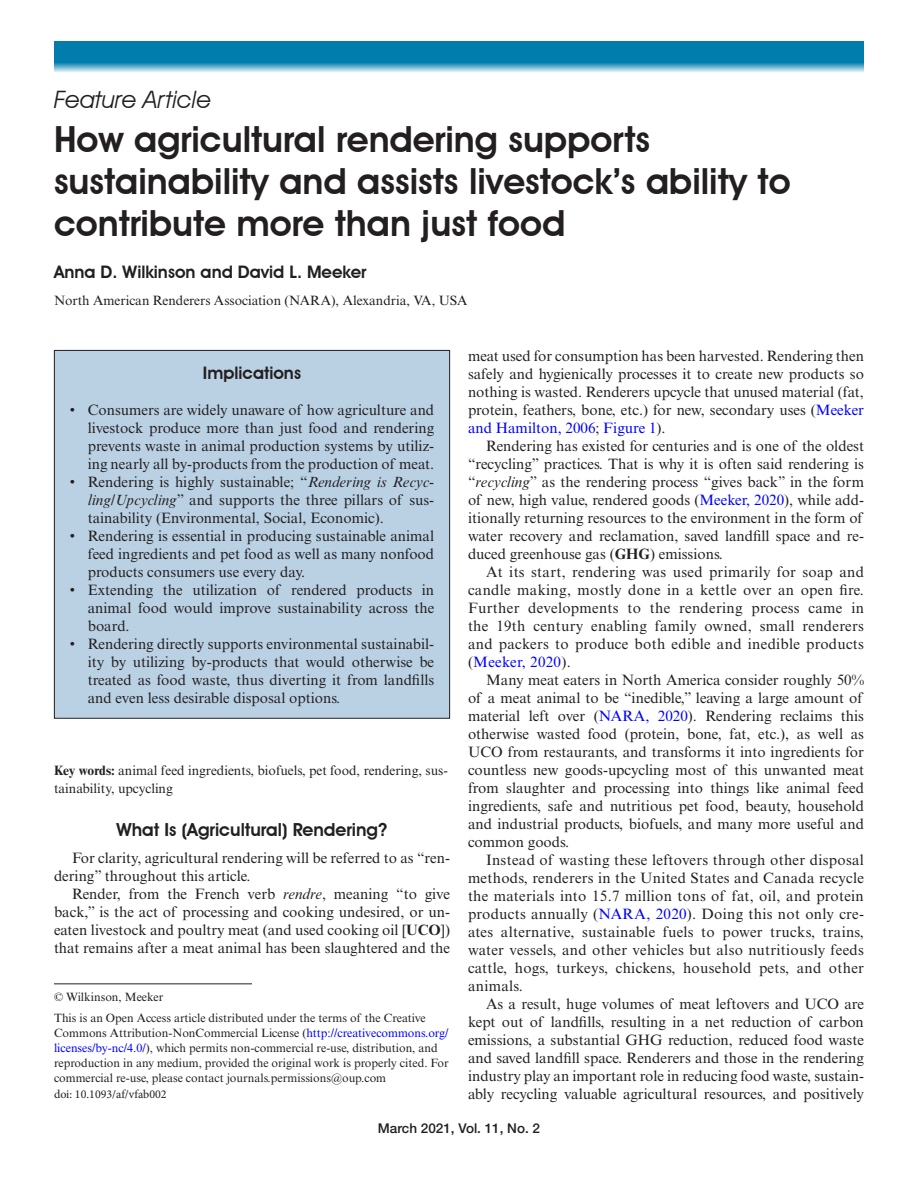
<style>
.page{position:relative;width:918px;height:1188px;background:#fff}
.page>*{position:absolute;margin:0;border:0;box-sizing:border-box;transform-origin:0 0}
.t1{font:600 36px/42px "Avant Garde IT Cby BT";color:#231f20}
.t2{font:italic 24px "Avant Garde IT Cby BT";color:#231f20}
.t3{font:600 18px "Avant Garde IT Cby BT";color:#231f20}
.t4{font:600 17.25px "Avant Garde IT Cby BT";color:#231f20}
.t5{font:15px/18px "Times New Roman MT Std";color:#231f20;text-align:justify}
.t6{font:13.5px/18px "Times New Roman MT Std";color:#231f20}
.t7{font:500 13.5px "Helvetica Neue LT Std";color:#231f20}
.t8{font:12px/15px "Times New Roman MT Std";color:#231f20}
.t9{font:12px "Minion Pro";color:#231f20}
.s1{font-style:italic}
.s2{font-weight:700}
.s3{color:#00f}
</style>
<div class="page">
<svg style="left:54px;top:41px;width:810px;height:31px;background:#238eb8"></svg>
<hr style="left:54px;top:983px;width:198px;height:1px;background:#231f20">
<div style="left:54px;top:350px;width:396px;height:368px;background:#bad1e4"></div>
<div style="left:54px;top:350px;width:396px;height:369px;border:1px solid #231f20"></div>
<h2 class="t2" style="left:54px;top:85px;width:158px">Feature Article</h2>
<h1 class="t1" style="left:54px;top:118px;width:738px">How agricultural rendering supports sustainability and assists livestock’s ability to contribute more than just food</h1>
<p class="t4" style="left:54px;top:261px;width:314px">Anna D. Wilkinson and David L. Meeker</p>
<p class="t6" style="left:54px;top:291px;width:415px">North American Renderers Association (NARA), Alexandria, VA, USA</p>
<p class="t4" style="left:203px;top:362px;width:100px">Implications</p>
<p class="t5" style="left:88px;top:401px;width:348px;text-indent:-18px">• Consumers are widely unaware of how agriculture and livestock produce more than just food and rendering prevents waste in animal production systems by utiliz&shy;ing nearly all by-products from the production of meat.</p>
<p class="t5" style="left:88px;top:473px;width:348px;text-indent:-18px">• Rendering is highly sustainable; “<span class="s1">Rendering is Recyc&shy;ling/Upcycling</span>” and supports the three pillars of sus&shy;tainability (Environmental, Social, Economic).</p>
<p class="t5" style="left:88px;top:527px;width:348px;text-indent:-18px">• Rendering is essential in producing sustainable animal feed ingredients and pet food as well as many nonfood products consumers use every day.</p>
<p class="t5" style="left:88px;top:581px;width:348px;text-indent:-18px">• Extending the utilization of rendered products in animal food would improve sustainability across the board.</p>
<p class="t5" style="left:88px;top:635px;width:348px;text-indent:-18px">• Rendering directly supports environmental sustainabil&shy;ity by utilizing by-products that would otherwise be treated as food waste, thus diverting it from landfills and even less desirable disposal options.</p>
<p class="t6" style="left:54px;top:761px;width:395px"><span class="s2">Key words:</span> animal feed ingredients, biofuels, pet food, rendering, sus&shy;tainability, upcycling</p>
<p class="t3" style="left:117px;top:819px;width:272px">What Is (Agricultural) Rendering?</p>
<p class="t5" style="left:54px;top:849px;width:398px;text-indent:18px">For clarity, agricultural rendering will be referred to as “ren&shy;dering” throughout this article.</p>
<p class="t5" style="left:54px;top:885px;width:398px;text-indent:18px">Render, from the French verb <span class="s1">rendre</span>, meaning “to give back,” is the act of processing and cooking undesired, or un&shy;eaten livestock and poultry meat (and used cooking oil [<span class="s2">UCO</span>]) that remains after a meat animal has been slaughtered and the</p>
<p class="t8" style="left:54px;top:989px;width:111px">© Wilkinson, Meeker</p>
<p class="t8" style="left:54px;top:1010px;width:396px">This is an Open Access article distributed under the terms of the Creative Commons Attribution-NonCommercial License (<span class="s3">http://creativecommons.org/ licenses/by-nc/4.0/</span>), which permits non-commercial re-use, distribution, and reproduction in any medium, provided the original work is properly cited. For commercial re-use, please contact journals.permissions@oup.com</p>
<p class="t9" style="left:54px;top:1086px;width:114px">doi: 10.1093/af/vfab002</p>
<p class="t5" style="left:468px;top:347px;width:398px">meat used for consumption has been harvested. Rendering then safely and hygienically processes it to create new products so nothing is wasted. Renderers upcycle that unused material (fat, protein, feathers, bone, etc.) for new, secondary uses (<span class="s3">Meeker and Hamilton, 2006</span>; <span class="s3">Figure 1</span>).</p>
<p class="t5" style="left:468px;top:437px;width:398px;text-indent:18px">Rendering has existed for centuries and is one of the oldest “recycling” practices. That is why it is often said rendering is “<span class="s1">recycling</span>” as the rendering process “gives back” in the form of new, high value, rendered goods (<span class="s3">Meeker, 2020</span>), while add&shy;itionally returning resources to the environment in the form of water recovery and reclamation, saved landfill space and re&shy;duced greenhouse gas (<span class="s2">GHG</span>) emissions.</p>
<p class="t5" style="left:468px;top:563px;width:398px;text-indent:18px">At its start, rendering was used primarily for soap and candle making, mostly done in a kettle over an open fire.<br>Further developments to the rendering process came in the 19th century enabling family owned, small renderers and packers to produce both edible and inedible products (<span class="s3">Meeker, 2020</span>).</p>
<p class="t5" style="left:468px;top:671px;width:398px;text-indent:18px">Many meat eaters in North America consider roughly 50% of a meat animal to be “inedible,” leaving a large amount of material left over (<span class="s3">NARA, 2020</span>). Rendering reclaims this otherwise wasted food (protein, bone, fat, etc.), as well as UCO from restaurants, and transforms it into ingredients for countless new goods-upcycling most of this unwanted meat from slaughter and processing into things like animal feed ingredients, safe and nutritious pet food, beauty, household and industrial products, biofuels, and many more useful and common goods.</p>
<p class="t5" style="left:468px;top:851px;width:398px;text-indent:18px">Instead of wasting these leftovers through other disposal methods, renderers in the United States and Canada recycle the materials into 15.7 million tons of fat, oil, and protein products annually (<span class="s3">NARA, 2020</span>). Doing this not only cre&shy;ates alternative, sustainable fuels to power trucks, trains, water vessels, and other vehicles but also nutritiously feeds cattle, hogs, turkeys, chickens, household pets, and other animals.</p>
<p class="t5" style="left:468px;top:995px;width:398px;text-indent:18px">As a result, huge volumes of meat leftovers and UCO are kept out of landfills, resulting in a net reduction of carbon emissions, a substantial GHG reduction, reduced food waste and saved landfill space. Renderers and those in the rendering industry play an important role in reducing food waste, sustain&shy;ably recycling valuable agricultural resources, and positively</p>
<p class="t7" style="left:378px;top:1120px;width:164px">March 2021, Vol. 11, No. 2</p>
</div>
